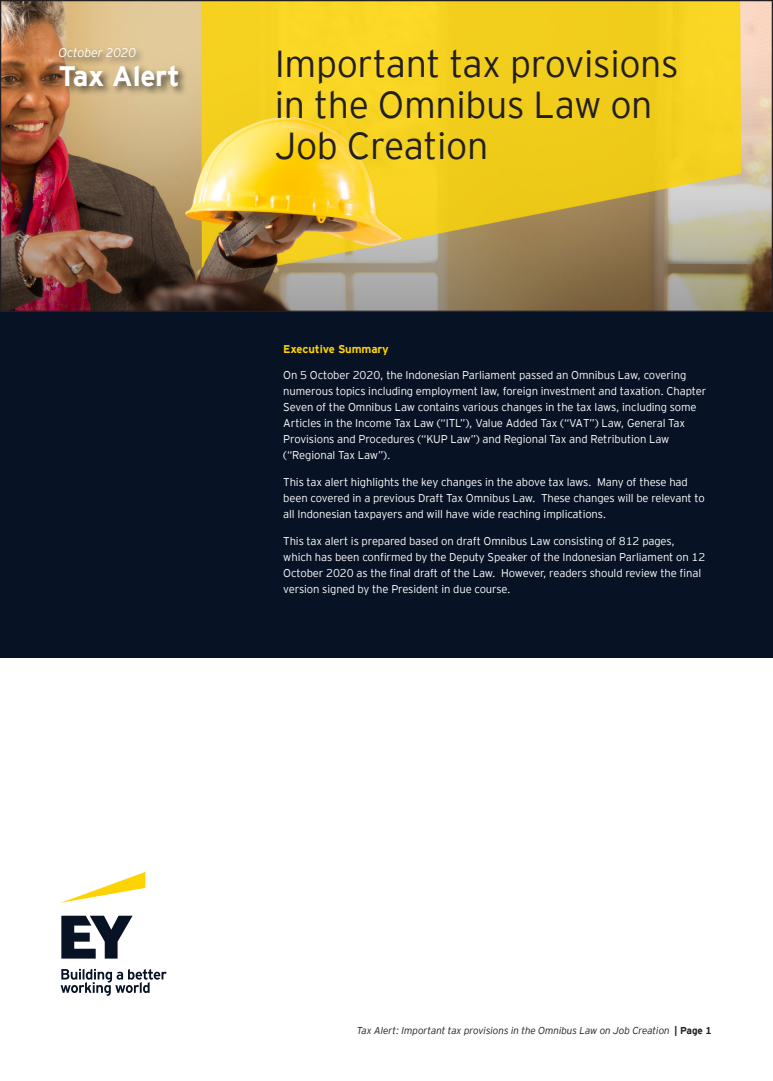
<style>
.page{position:relative;width:773px;height:1081px;background:#fff}
.page>*{position:absolute;margin:0;border:0;box-sizing:border-box;transform-origin:0 0}
.t1{font:300 37.5px/41px "EY Interstate";letter-spacing:-.01em;color:#231f20}
.t2{font:700 28.12px "EY Interstate";letter-spacing:-.01em;color:#fff}
.t3{font:italic 300 12.5px "EY Interstate";letter-spacing:-.01em;color:#fff}
.List_Paragraph{font:300 11.25px/16px "EY Interstate";letter-spacing:-.01em;color:#fff}
.t4{font:700 11.25px "EY Interstate";letter-spacing:-.01em;color:#fed304}
.t5{font:italic 300 10px "EY Interstate";letter-spacing:-.01em;color:#231f20}
.s1{font-weight:700;font-style:normal}
</style>
<div class="page">
<img style="left:2px;top:2px;width:768px;height:308px">
<div style="left:0;top:312px;width:772px;height:345px;background:#071224"></div>
<svg style="left:61px;top:872px;width:84px;height:31px"></svg>
<svg style="left:61px;top:915px;width:105px;height:81px"></svg>
<div style="left:57px;top:63px;width:131px;height:33px;background:#231f20;opacity:.75"></div>
<div style="left:56px;top:46px;width:90px;height:22px;background:#231f20;opacity:.75"></div>
<p class="t3" style="left:58px;top:44px;width:79px">October 2020</p>
<p class="t2" style="left:58px;top:56px;width:123px">Tax Alert</p>
<p class="t1" style="left:275px;top:41px;width:405px">Important tax provisions in the Omnibus Law on<br>Job Creation</p>
<p class="t4" style="left:283px;top:341px;width:107px">Executive Summary</p>
<p class="List_Paragraph" style="left:283px;top:367px;width:424px">On 5 October 2020, the Indonesian Parliament passed an Omnibus Law, covering numerous topics including employment law, foreign investment and taxation. Chapter Seven of the Omnibus Law contains various changes in the tax laws, including some Articles in the Income Tax Law (“ITL”), Value Added Tax (“VAT”) Law, General Tax Provisions and Procedures (“KUP Law”) and Regional Tax and Retribution Law (“Regional Tax Law”).</p>
<p class="List_Paragraph" style="left:283px;top:473px;width:423px">This tax alert highlights the key changes in the above tax laws. Many of these had been covered in a previous Draft Tax Omnibus Law. These changes will be relevant to all Indonesian taxpayers and will have wide reaching implications.</p>
<p class="List_Paragraph" style="left:283px;top:532px;width:423px">This tax alert is prepared based on draft Omnibus Law consisting of 812 pages, which has been confirmed by the Deputy Speaker of the Indonesian Parliament on 12<br>October 2020 as the final draft of the Law. However, readers should review the final version signed by the President in due course.</p>
<p class="t5" style="left:357px;top:1023px;width:356px">Tax Alert: Important tax provisions in the Omnibus Law on Job Creation <span class="s1">| Page 1</span></p>
</div>
